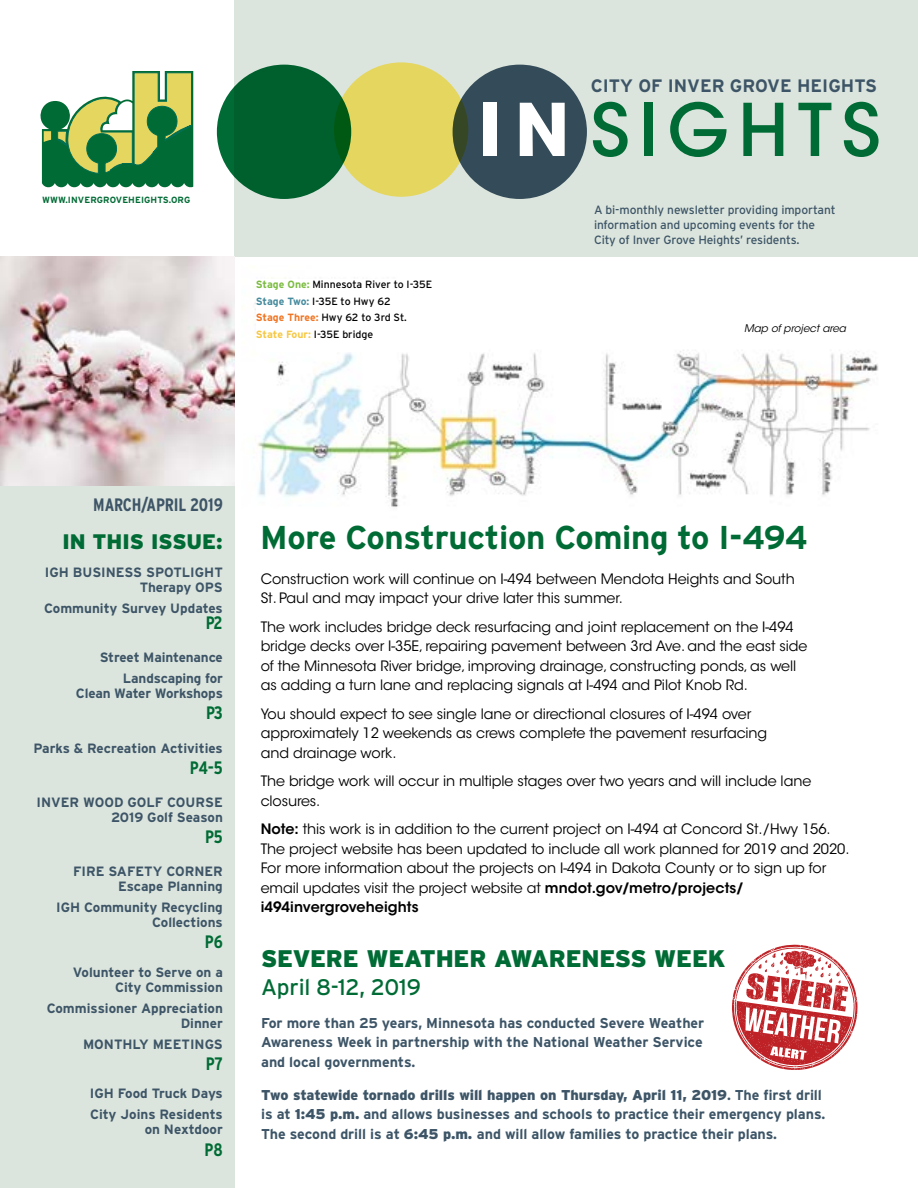
<style>
.page{position:relative;width:918px;height:1188px;background:#fff}
.page>*{position:absolute;margin:0;border:0;box-sizing:border-box;transform-origin:0 0}
.t1{font:500 72px "ITC Avant Garde Std";letter-spacing:.13em;color:#006b35}
.t2{font:700 33px "Interstate";letter-spacing:-.01em;color:#006b35}
.t3{font:900 24px "Interstate";letter-spacing:-.01em;color:#006b35}
.t4{font:22.5px "Interstate";letter-spacing:-.01em;color:#006b35}
.t5{font:900 21px "Interstate";color:#006b35}
.t6{font:700 18px "Interstate";color:#3d5567}
.t7{font:700 condensed 18px "Interstate";color:#006b35}
.t8{font:700 condensed 18px "Interstate";letter-spacing:-.01em;color:#3d5567}
.t9{font:14.25px/19.5px "ITC Avant Garde Std";letter-spacing:-.005em;color:#000}
.t10{font:700 14.25px/19.5px "Interstate";letter-spacing:-.005em;color:#3d5567;text-align:justify}
.t11{font:700 13.5px/15px "Interstate";color:#3d5567;text-align:right}
.t12{font:12px/15px "Interstate";letter-spacing:-.01em;color:#3d5567}
.t13{font:10.5px/16.5px "Interstate";color:#000}
.t14{font:italic 10.5px "ITC Avant Garde Std";letter-spacing:-.005em;color:#000}
.t15{font:700 9px "Interstate";letter-spacing:.01em;color:#006b35}
.s1{font-weight:700;color:#7cbc42}
.s2{font-weight:700;color:#468b9e}
.s3{font-weight:700;color:#f17523}
.s4{font-weight:700;color:#f6c844}
.s5{font-weight:700;color:#fff}
.s6{font-weight:600}
.s7{font-weight:900}
</style>
<div class="page">
<svg style="left:732px;top:944px;width:126px;height:126px"></svg>
<div style="left:234px;top:0;width:684px;height:256px;background:#dce5dd"></div>
<div style="left:0;top:482px;width:234px;height:706px;background:#dce5dd"></div>
<img style="left:0;top:256px;width:234px;height:229px">
<div style="left:334px;top:62px;width:134px;height:135px;background:#e5d660;border-radius:50%"></div>
<div style="left:453px;top:65px;width:134px;height:134px;background:#344c59;border-radius:50%"></div>
<div style="left:217px;top:65px;width:134px;height:134px;background:#00602d;border-radius:50%"></div>
<svg style="left:40px;top:71px;width:153px;height:117px"></svg>
<img style="left:254px;top:277px;width:624px;height:230px">
<div style="left:256px;top:280px;width:231px;height:72px;background:#fff"></div>
<p class="t15" style="left:42px;top:195px;width:150px">WWW.INVERGROVEHEIGHTS.ORG</p>
<p class="t13" style="left:256px;top:276px;width:178px"><span class="s1">Stage One:</span> Minnesota River to I-35E<br><span class="s2">Stage Two:</span> I-35E to Hwy 62<br><span class="s3">Stage Three:</span> Hwy 62 to 3rd St.<br><span class="s4">State Four:</span> I-35E bridge</p>
<p class="t6" style="left:591px;top:76px;width:288px">CITY OF INVER GROVE HEIGHTS</p>
<h1 class="t1" style="left:478px;top:85px;width:404px"><span class="s5">IN</span> SIGHTS</h1>
<p class="t12" style="left:594px;top:202px;width:243px">A bi-monthly newsletter providing important information and upcoming events for the<br>City of Inver Grove Heights’ residents.</p>
<p class="t14" style="left:744px;top:321px;width:104px">Map of project area</p>
<p class="t8" style="left:93px;top:495px;width:131px">MARCH/APRIL 2019</p>
<h3 class="t5" style="left:62px;top:529px;width:162px">IN THIS ISSUE:</h3>
<p class="t11" style="left:45px;top:564px;width:180px">IGH BUSINESS SPOTLIGHT<br>Therapy OPS</p>
<p class="t11" style="left:44px;top:600px;width:180px">Community Survey Updates</p>
<p class="t7" style="left:206px;top:613px;width:18px">P2</p>
<p class="t11" style="left:100px;top:647px;width:125px;line-height:21.1px">Street Maintenance<br>Landscaping for</p>
<p class="t11" style="left:76px;top:686px;width:149px">Clean Water Workshops</p>
<p class="t7" style="left:206px;top:703px;width:18px">P3</p>
<p class="t11" style="left:34px;top:740px;width:191px">Parks &amp; Recreation Activities</p>
<p class="t7" style="left:190px;top:757px;width:35px">P4-5</p>
<p class="t11" style="left:36px;top:794px;width:188px">INVER WOOD GOLF COURSE<br>2019 Golf Season</p>
<p class="t7" style="left:205px;top:826px;width:19px">P5</p>
<p class="t11" style="left:73px;top:864px;width:151px">FIRE SAFETY CORNER<br>Escape Planning</p>
<p class="t11" style="left:56px;top:900px;width:168px">IGH Community Recycling<br>Collections</p>
<p class="t7" style="left:205px;top:932px;width:20px">P6</p>
<p class="t11" style="left:73px;top:964px;width:151px">Volunteer to Serve on a<br>City Commission</p>
<p class="t11" style="left:47px;top:1000px;width:178px">Commissioner Appreciation<br>Dinner</p>
<p class="t11" style="left:83px;top:1036px;width:141px">MONTHLY MEETINGS</p>
<p class="t7" style="left:206px;top:1054px;width:19px">P7</p>
<p class="t11" style="left:90px;top:1083px;width:134px;line-height:21.1px;text-align:left">IGH Food Truck Days<br>City Joins Residents</p>
<p class="t11" style="left:145px;top:1122px;width:80px">on Nextdoor</p>
<p class="t7" style="left:205px;top:1139px;width:20px">P8</p>
<h2 class="t2" style="left:260px;top:519px;width:549px">More Construction Coming to I-494</h2>
<p class="t9" style="left:261px;top:569px;width:536px">Construction work will continue on I-494 between Mendota Heights and South<br>St. Paul and may impact your drive later this summer.</p>
<p class="t9" style="left:261px;top:617px;width:548px">The work includes bridge deck resurfacing and joint replacement on the I-494 bridge decks over I-35E, repairing pavement between 3rd Ave. and the east side of the Minnesota River bridge, improving drainage, constructing ponds, as well as adding a turn lane and replacing signals at I-494 and Pilot Knob Rd.</p>
<p class="t9" style="left:261px;top:704px;width:508px">You should expect to see single lane or directional closures of I-494 over approximately 12 weekends as crews complete the pavement resurfacing and drainage work.</p>
<p class="t9" style="left:261px;top:771px;width:552px">The bridge work will occur in multiple stages over two years and will include lane closures.</p>
<p class="t9" style="left:261px;top:819px;width:590px"><span class="s6">Note:</span> this work is in addition to the current project on I-494 at Concord St./Hwy 156.<br>The project website has been updated to include all work planned for 2019 and 2020.<br>For more information about the projects on I-494 in Dakota County or to sign up for email updates visit the project website at <span class="s6">mndot.gov/metro/projects/ i494invergroveheights</span></p>
<h3 class="t3" style="left:261px;top:945px;width:466px">SEVERE WEATHER AWARENESS WEEK</h3>
<h3 class="t4" style="left:261px;top:974px;width:161px">April 8-12, 2019</h3>
<p class="t10" style="left:261px;top:1013px;width:445px">For more than 25 years, Minnesota has conducted Severe Weather Awareness Week in partnership with the National Weather Service and local governments.</p>
<p class="t10" style="left:261px;top:1085px;width:566px;text-align:left"><span class="s7">Two statewide tornado drills will happen on Thursday, April 11, 2019</span>. The first drill is at <span class="s7">1:45 p.m.</span> and allows businesses and schools to practice their emergency plans.<br>The second drill is at <span class="s7">6:45 p.m.</span> and will allow families to practice their plans.</p>
</div>
